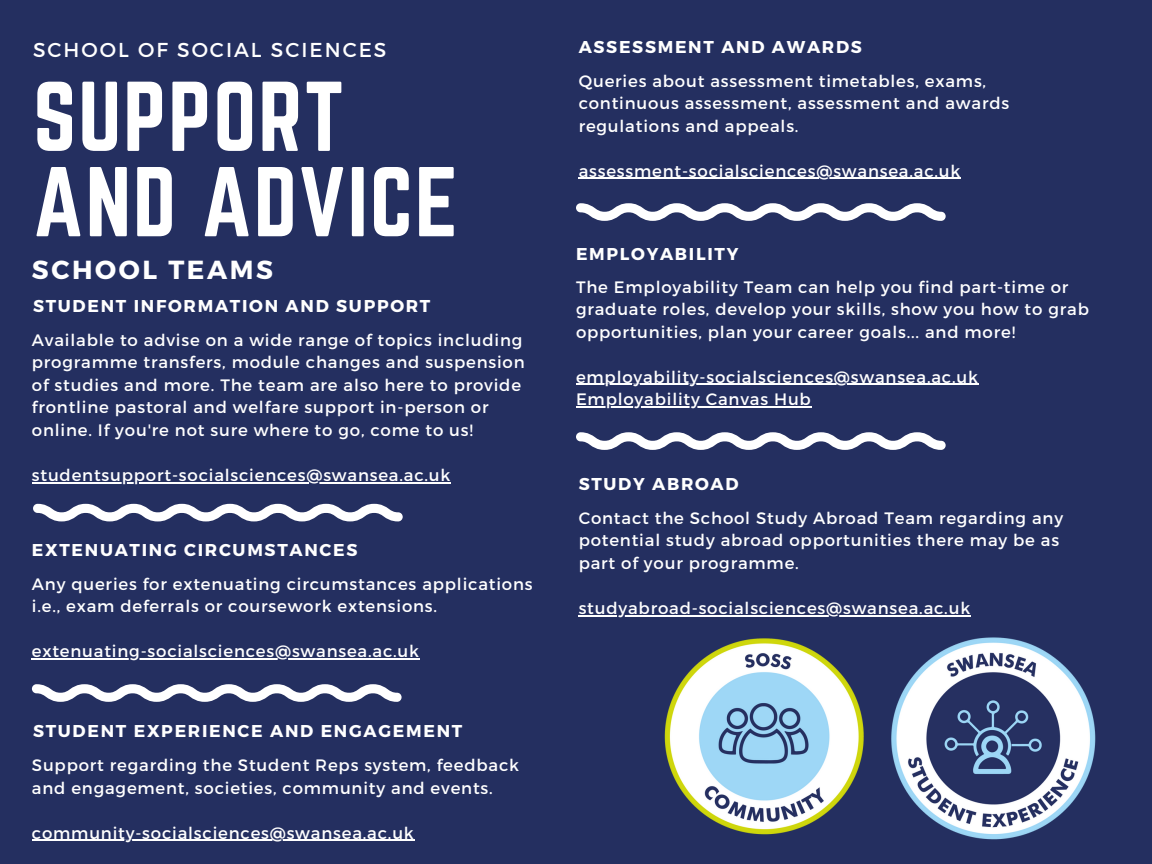
<style>
.page{position:relative;width:1152px;height:864px;background:#242f60}
.page>*{position:absolute;margin:0;border:0;box-sizing:border-box;transform-origin:0 0}
.t1{font:86.55px/85.3px "Norwester";letter-spacing:.02em;color:#fff}
.t2{font:700 26.1px "Montserrat";letter-spacing:.1em;color:#fff}
.t3{font:20.1px "Montserrat";letter-spacing:.1em;color:#fff}
.t4{font:700 17.1px "Montserrat";letter-spacing:.1em;color:#fff}
.t5{font:16.5px/22.5px "Montserrat";letter-spacing:.05em;color:#fff}
</style>
<div class="page">
<svg style="left:33px;top:504px;width:370px;height:17px"></svg>
<svg style="left:576px;top:203px;width:370px;height:18px"></svg>
<svg style="left:32px;top:684px;width:370px;height:18px"></svg>
<img style="left:891px;top:637px;width:205px;height:203px">
<svg style="left:576px;top:432px;width:370px;height:18px"></svg>
<img style="left:664px;top:638px;width:200px;height:197px">
<hr style="left:40px;top:482px;width:411px;height:1px;background:#fff">
<hr style="left:32px;top:658px;width:388px;height:1px;background:#fff">
<hr style="left:579px;top:178px;width:382px;height:1px;background:#fff">
<hr style="left:576px;top:384px;width:403px;height:1px;background:#fff">
<hr style="left:576px;top:406px;width:236px;height:2px;background:#fff">
<hr style="left:32px;top:840px;width:383px;height:1px;background:#fff">
<hr style="left:579px;top:615px;width:392px;height:1px;background:#fff">
<p class="t3" style="left:33px;top:37px;width:355px">SCHOOL OF SOCIAL SCIENCES</p>
<h1 class="t1" style="left:33px;top:74px;width:426px">SUPPORT<br>AND ADVICE</h1>
<h2 class="t2" style="left:32px;top:253px;width:243px">SCHOOL TEAMS</h2>
<p class="t4" style="left:33px;top:295px;width:399px">STUDENT INFORMATION AND SUPPORT</p>
<p class="t5" style="left:32px;top:328px;width:494px">Available to advise on a wide range of topics including programme transfers, module changes and suspension of studies and more. The team are also here to provide frontline pastoral and welfare support in-person or online. If you're not sure where to go, come to us!</p>
<p class="t5" style="left:32px;top:463px;width:420px">studentsupport-socialsciences@swansea.ac.uk</p>
<p class="t4" style="left:32px;top:539px;width:327px">EXTENUATING CIRCUMSTANCES</p>
<p class="t5" style="left:32px;top:572px;width:502px">Any queries for extenuating circumstances applications i.e., exam deferrals or coursework extensions.</p>
<p class="t5" style="left:32px;top:639px;width:389px">extenuating-socialsciences@swansea.ac.uk</p>
<p class="t4" style="left:33px;top:720px;width:431px">STUDENT EXPERIENCE AND ENGAGEMENT</p>
<p class="t5" style="left:32px;top:753px;width:489px">Support regarding the Student Reps system, feedback and engagement, societies, community and events.</p>
<p class="t5" style="left:32px;top:821px;width:383px">community-socialsciences@swansea.ac.uk</p>
<p class="t4" style="left:579px;top:35px;width:285px">ASSESSMENT AND AWARDS</p>
<p class="t5" style="left:579px;top:69px;width:432px">Queries about assessment timetables, exams, continuous assessment, assessment and awards regulations and appeals.</p>
<p class="t5" style="left:579px;top:159px;width:383px">assessment-socialsciences@swansea.ac.uk</p>
<p class="t4" style="left:576px;top:243px;width:164px">EMPLOYABILITY</p>
<p class="t5" style="left:576px;top:275px;width:514px">The Employability Team can help you find part-time or graduate roles, develop your skills, show you how to grab opportunities, plan your career goals... and more!</p>
<p class="t5" style="left:576px;top:365px;width:404px">employability-socialsciences@swansea.ac.uk<br>Employability Canvas Hub</p>
<p class="t4" style="left:579px;top:473px;width:161px">STUDY ABROAD</p>
<p class="t5" style="left:579px;top:506px;width:486px">Contact the School Study Abroad Team regarding any potential study abroad opportunities there may be as part of your programme.</p>
<p class="t5" style="left:579px;top:596px;width:393px">studyabroad-socialsciences@swansea.ac.uk</p>
</div>
